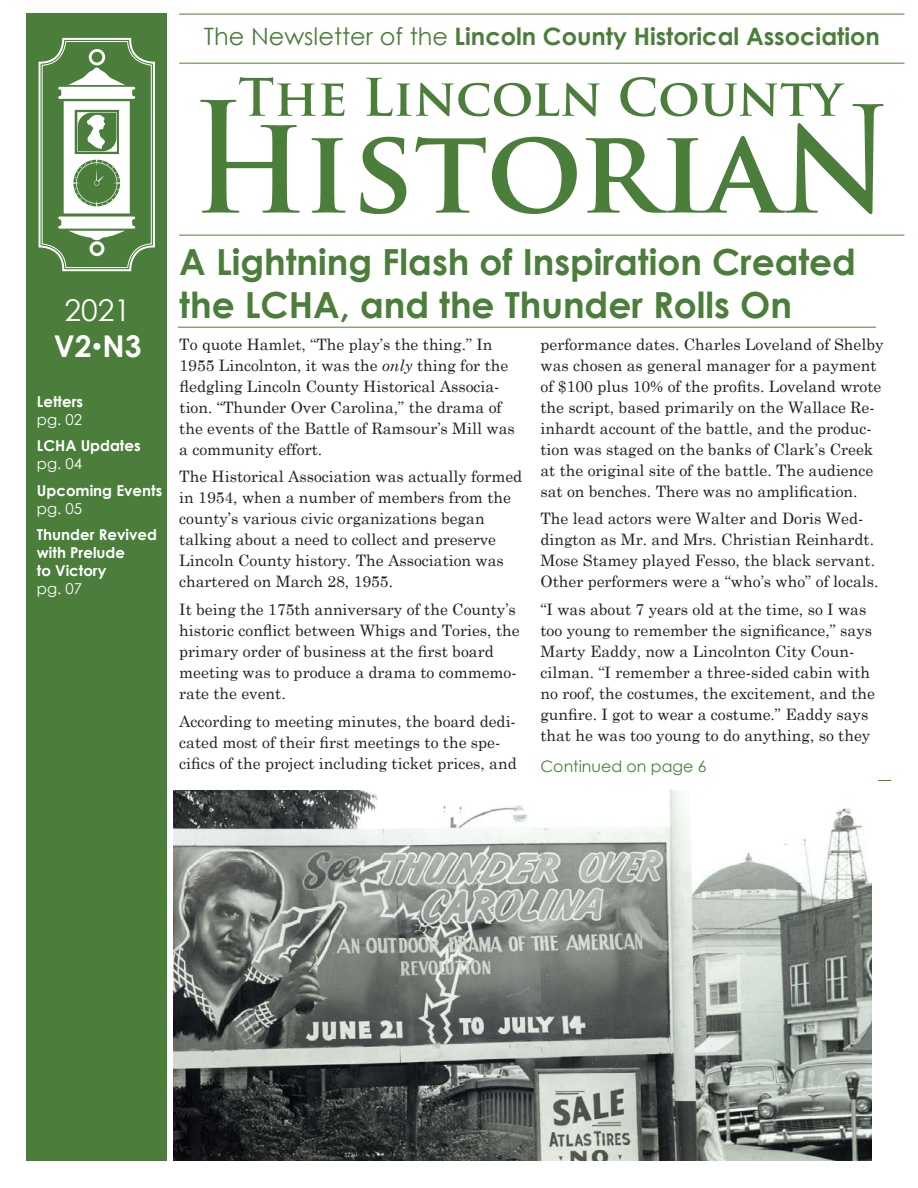
<style>
.page{position:relative;width:918px;height:1188px;background:#fff}
.page>*{position:absolute;margin:0;border:0;box-sizing:border-box;transform-origin:0 0}
.t1{font:700 36px/43.2px "Century Gothic";color:#4b7e3a}
.t2{font:700 30px "Century Gothic";color:#fff}
.t3{font:30px "Century Gothic";color:#fff}
.t4{font:700 24px "Century Gothic";color:#4b7e3a}
.Body_Copy{font:15.75px/21px "Century Schoolbook";color:#231f20}
.Continued_Page{font:15.75px "Century Gothic";color:#4b7e3a}
.Contents_Page{font:700 15px/17.9px "Century Gothic";color:#fff}
.s1{font-weight:400}
.s2{font-family:"Raleway";font-weight:900}
.s3{font-style:italic}
</style>
<div class="page">
<div style="left:27px;top:14px;width:140px;height:1147px;background:#4b7e3a"></div>
<svg style="left:38px;top:37px;width:117px;height:235px"></svg>
<div style="left:42px;top:41px;width:110px;height:227px;border:1px solid #fff;border-radius:24px"></div>
<svg style="left:200px;top:77px;width:146px;height:136px"></svg>
<svg style="left:360px;top:77px;width:524px;height:137px"></svg>
<hr style="left:179px;top:63px;width:726px;height:1px;background:#4b7e3a">
<hr style="left:179px;top:14px;width:726px;height:1px;background:#4b7e3a">
<hr style="left:179px;top:235px;width:726px;height:1px;background:#4b7e3a">
<hr style="left:178px;top:327px;width:698px;height:1px;background:#4b7e3a">
<svg style="left:878px;top:780px;width:13px;height:1px"></svg>
<img style="left:174px;top:791px;width:697px;height:370px">
<p class="t4" style="left:204px;top:21px;width:678px"><span class="s1">The Newsletter of the</span> Lincoln County Historical Association</p>
<p class="t3" style="left:64px;top:292px;width:68px">2021</p>
<p class="t2" style="left:54px;top:327px;width:89px">V2<span class="s2">•</span>N3</p>
<p class="Contents_Page" style="left:37px;top:392px;width:48px">Letters <span class="s1">pg. 02</span></p>
<p class="Contents_Page" style="left:37px;top:437px;width:105px">LCHA Updates <span class="s1">pg. 04</span></p>
<p class="Contents_Page" style="left:37px;top:481px;width:127px">Upcoming Events <span class="s1">pg. 05</span></p>
<p class="Contents_Page" style="left:37px;top:526px;width:121px">Thunder Revived with Prelude<br>to Victory<br><span class="s1">pg. 07</span></p>
<p class="t1" style="left:179px;top:240px;width:678px">A Lightning Flash of Inspiration Created the LCHA, and the Thunder Rolls On</p>
<p class="Body_Copy" style="left:179px;top:333px;width:337px">To quote Hamlet, “The play’s the thing.” In 1955 Lincolnton, it was the <span class="s3">only</span> thing for the fledgling Lincoln County Historical Associa&shy;tion. “Thunder Over Carolina,” the drama of the events of the Battle of Ramsour’s Mill was a community effort.</p>
<p class="Body_Copy" style="left:179px;top:466px;width:345px">The Historical Association was actually formed in 1954, when a number of members from the county’s various civic organizations began talking about a need to collect and preserve Lincoln County history. The Association was chartered on March 28, 1955.</p>
<p class="Body_Copy" style="left:179px;top:599px;width:342px">It being the 175th anniversary of the County’s historic conflict between Whigs and Tories, the primary order of business at the first board meeting was to produce a drama to commemo&shy;rate the event.</p>
<p class="Body_Copy" style="left:179px;top:710px;width:339px">According to meeting minutes, the board dedi&shy;cated most of their first meetings to the spe&shy;cifics of the project including ticket prices, and</p>
<p class="Body_Copy" style="left:540px;top:333px;width:345px">performance dates. Charles Loveland of Shelby was chosen as general manager for a payment of $100 plus 10% of the profits. Loveland wrote the script, based primarily on the Wallace Re&shy;inhardt account of the battle, and the produc&shy;tion was staged on the banks of Clark’s Creek at the original site of the battle. The audience sat on benches. There was no amplification.</p>
<p class="Body_Copy" style="left:540px;top:508px;width:340px">The lead actors were Walter and Doris Wed&shy;dington as Mr. and Mrs. Christian Reinhardt.<br>Mose Stamey played Fesso, the black servant.<br>Other performers were a “who’s who” of locals.</p>
<p class="Body_Copy" style="left:540px;top:599px;width:336px">“I was about 7 years old at the time, so I was too young to remember the significance,” says Marty Eaddy, now a Lincolnton City Coun&shy;cilman. “I remember a three-sided cabin with no roof, the costumes, the excitement, and the gunfire. I got to wear a costume.” Eaddy says that he was too young to do anything, so they</p>
<p class="Continued_Page" style="left:540px;top:757px;width:168px">Continued on page 6</p>
</div>
